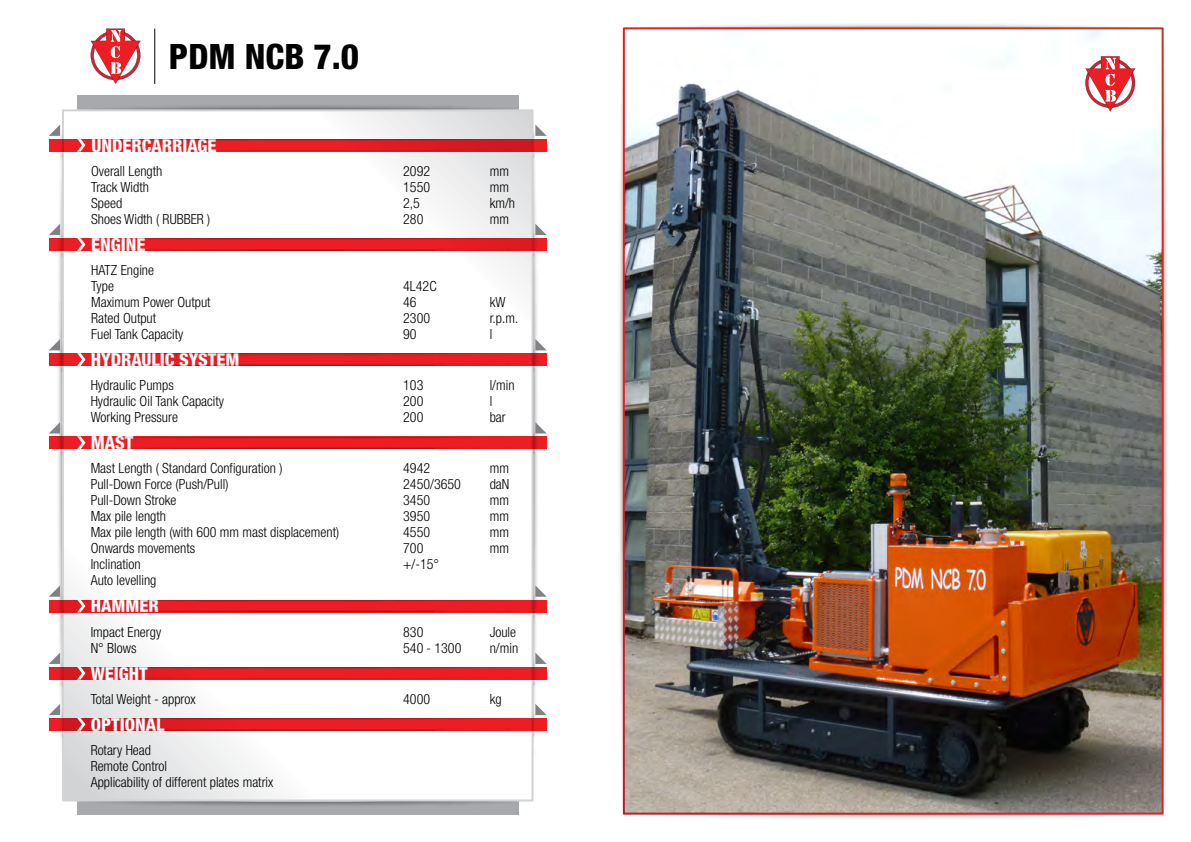
<style>
.page{position:relative;width:1191px;height:842px;background:#fff}
.page>*{position:absolute;margin:0;border:0;box-sizing:border-box;transform-origin:0 0}
.t1{font:800 condensed 35px "Helvetica Neue LT Std";color:#000}
.t2{font:800 condensed 18px "Helvetica Neue LT Std";color:#fff}
.t3{font:300 condensed 14px/16px "Helvetica Neue LT Std";color:#000}
</style>
<div class="page">
<div style="left:77px;top:96px;width:441px;height:719px;background:#a7a9ac"></div>
<div style="left:78px;top:104px;width:452px;height:24px;background:#000;opacity:.75"></div>
<div style="left:632px;top:22px;width:521px;height:24px;background:#000;opacity:.75"></div>
<div style="left:632px;top:796px;width:521px;height:24px;background:#000;opacity:.75"></div>
<div style="left:78px;top:784px;width:452px;height:24px;background:#000;opacity:.75"></div>
<div style="left:57px;top:119px;width:24px;height:645px;background:#000;opacity:.75"></div>
<div style="left:515px;top:119px;width:24px;height:645px;background:#000;opacity:.75"></div>
<div style="left:617px;top:37px;width:24px;height:768px;background:#000;opacity:.75"></div>
<div style="left:1144px;top:37px;width:24px;height:768px;background:#000;opacity:.75"></div>
<svg style="left:65px;top:112px;width:465px;height:686px;background:#fcfcfc"></svg>
<svg style="left:91px;top:29px;width:50px;height:55px"></svg>
<hr style="left:154px;top:29px;width:1px;height:55px;background:#000">
<svg style="left:49px;top:139px;width:498px;height:13px;background:#e51b22"></svg>
<svg style="left:77px;top:141px;width:8px;height:8px"></svg>
<div style="left:60px;top:130px;width:475px;height:11px;background:#000;opacity:.75"></div>
<svg style="left:63px;top:127px;width:469px;height:12px;background:#f5f6f6"></svg>
<div style="left:60px;top:149px;width:475px;height:11px;background:#000;opacity:.75"></div>
<svg style="left:63px;top:152px;width:469px;height:11px;background:#f7f8f8"></svg>
<svg style="left:49px;top:125px;width:11px;height:11px"></svg>
<svg style="left:535px;top:125px;width:12px;height:11px"></svg>
<div style="left:49px;top:238px;width:498px;height:13px;background:#ed1d24"></div>
<svg style="left:78px;top:240px;width:7px;height:8px"></svg>
<div style="left:60px;top:230px;width:475px;height:10px;background:#000;opacity:.75"></div>
<div style="left:63px;top:227px;width:469px;height:11px;background:#fff"></div>
<div style="left:60px;top:248px;width:475px;height:11px;background:#000;opacity:.75"></div>
<div style="left:63px;top:251px;width:469px;height:11px;background:#fff"></div>
<svg style="left:49px;top:224px;width:11px;height:11px"></svg>
<svg style="left:535px;top:224px;width:12px;height:11px"></svg>
<div style="left:49px;top:353px;width:498px;height:13px;background:#ed1d24"></div>
<svg style="left:78px;top:355px;width:7px;height:8px"></svg>
<div style="left:60px;top:345px;width:475px;height:10px;background:#000;opacity:.75"></div>
<div style="left:63px;top:342px;width:469px;height:11px;background:#fff"></div>
<div style="left:60px;top:363px;width:475px;height:11px;background:#000;opacity:.75"></div>
<div style="left:63px;top:366px;width:469px;height:11px;background:#fff"></div>
<svg style="left:49px;top:339px;width:11px;height:11px"></svg>
<svg style="left:535px;top:339px;width:11px;height:11px"></svg>
<div style="left:49px;top:436px;width:498px;height:13px;background:#ed1d24"></div>
<svg style="left:78px;top:438px;width:7px;height:9px"></svg>
<div style="left:60px;top:428px;width:475px;height:10px;background:#000;opacity:.75"></div>
<div style="left:63px;top:425px;width:469px;height:11px;background:#fff"></div>
<div style="left:60px;top:447px;width:475px;height:10px;background:#000;opacity:.75"></div>
<div style="left:63px;top:449px;width:469px;height:12px;background:#fff"></div>
<svg style="left:49px;top:422px;width:11px;height:11px"></svg>
<svg style="left:535px;top:422px;width:11px;height:11px"></svg>
<div style="left:49px;top:600px;width:498px;height:12px;background:#ed1d24"></div>
<svg style="left:77px;top:602px;width:8px;height:8px"></svg>
<div style="left:60px;top:591px;width:475px;height:11px;background:#000;opacity:.75"></div>
<div style="left:63px;top:588px;width:469px;height:11px;background:#fff"></div>
<div style="left:60px;top:610px;width:475px;height:10px;background:#000;opacity:.75"></div>
<div style="left:63px;top:612px;width:469px;height:12px;background:#fff"></div>
<svg style="left:49px;top:585px;width:11px;height:12px"></svg>
<svg style="left:535px;top:585px;width:12px;height:12px"></svg>
<svg style="left:49px;top:667px;width:498px;height:13px;background:#e91c23"></svg>
<svg style="left:77px;top:669px;width:8px;height:8px"></svg>
<div style="left:60px;top:658px;width:475px;height:11px;background:#000;opacity:.75"></div>
<div style="left:63px;top:655px;width:469px;height:12px;background:#fff"></div>
<div style="left:60px;top:677px;width:475px;height:11px;background:#000;opacity:.75"></div>
<svg style="left:63px;top:680px;width:469px;height:11px;background:#f9fafa"></svg>
<svg style="left:49px;top:653px;width:11px;height:11px"></svg>
<svg style="left:535px;top:653px;width:12px;height:11px"></svg>
<svg style="left:49px;top:718px;width:498px;height:13px;background:#e61c22"></svg>
<svg style="left:77px;top:720px;width:8px;height:8px"></svg>
<div style="left:60px;top:710px;width:475px;height:10px;background:#000;opacity:.75"></div>
<svg style="left:63px;top:706px;width:469px;height:12px;background:#f8f8f8"></svg>
<div style="left:60px;top:728px;width:475px;height:11px;background:#000;opacity:.75"></div>
<svg style="left:63px;top:731px;width:469px;height:11px;background:#f6f6f6"></svg>
<svg style="left:49px;top:704px;width:11px;height:11px"></svg>
<svg style="left:535px;top:704px;width:12px;height:11px"></svg>
<img style="left:626px;top:30px;width:534px;height:782px">
<svg style="left:1085px;top:56px;width:50px;height:56px"></svg>
<h1 class="t1" style="left:169px;top:35px;width:192px">PDM NCB 7.0</h1>
<p class="t2" style="left:91px;top:134px;width:127px">UNDERCARRIAGE</p>
<p class="t3" style="left:91px;top:163px;width:121px">Overall Length<br>Track Width<br>Speed<br>Shoes Width ( RUBBER )</p>
<p class="t3" style="left:403px;top:163px;width:28px">2092<br>1550<br>2,5<br>280</p>
<p class="t3" style="left:490px;top:163px;width:27px">mm mm km/h mm</p>
<p class="t2" style="left:91px;top:233px;width:56px">ENGINE</p>
<p class="t3" style="left:91px;top:262px;width:121px">HATZ Engine<br>Type<br>Maximum Power Output<br>Rated Output<br>Fuel Tank Capacity</p>
<p class="t3" style="left:403px;top:278px;width:35px">4L42C<br>46<br>2300<br>90</p>
<p class="t3" style="left:490px;top:294px;width:30px">kW r.p.m. l</p>
<p class="t2" style="left:91px;top:348px;width:150px">HYDRAULIC SYSTEM</p>
<p class="t3" style="left:91px;top:377px;width:135px">Hydraulic Pumps<br>Hydraulic Oil Tank Capacity<br>Working Pressure</p>
<p class="t3" style="left:403px;top:377px;width:22px;text-align:justify">103<br>200<br>200</p>
<p class="t3" style="left:490px;top:377px;width:26px">l/min l<br>bar</p>
<p class="t2" style="left:91px;top:432px;width:44px">MAST</p>
<p class="t3" style="left:91px;top:460px;width:250px">Mast Length ( Standard Configuration )<br>Pull-Down Force (Push/Pull)<br>Pull-Down Stroke<br>Max pile length<br>Max pile length (with 600 mm mast displacement)<br>Onwards movements<br>Inclination<br>Auto levelling</p>
<p class="t3" style="left:403px;top:460px;width:59px">4942<br>2450/3650<br>3450<br>3950<br>4550<br>700 +/-15°</p>
<p class="t3" style="left:490px;top:460px;width:21px;text-align:justify">mm daN mm mm mm mm</p>
<p class="t2" style="left:91px;top:595px;width:70px">HAMMER</p>
<p class="t3" style="left:91px;top:623px;width:72px">Impact Energy<br>N° Blows</p>
<p class="t3" style="left:403px;top:623px;width:60px">830<br>540 - 1300</p>
<p class="t3" style="left:490px;top:623px;width:30px">Joule n/min</p>
<p class="t2" style="left:91px;top:662px;width:58px">WEIGHT</p>
<p class="t3" style="left:91px;top:691px;width:106px">Total Weight - approx</p>
<p class="t3" style="left:403px;top:691px;width:28px">4000</p>
<p class="t3" style="left:490px;top:691px;width:13px">kg</p>
<p class="t2" style="left:91px;top:713px;width:75px">OPTIONAL</p>
<p class="t3" style="left:91px;top:742px;width:184px">Rotary Head<br>Remote Control<br>Applicability of different plates matrix</p>
</div>
